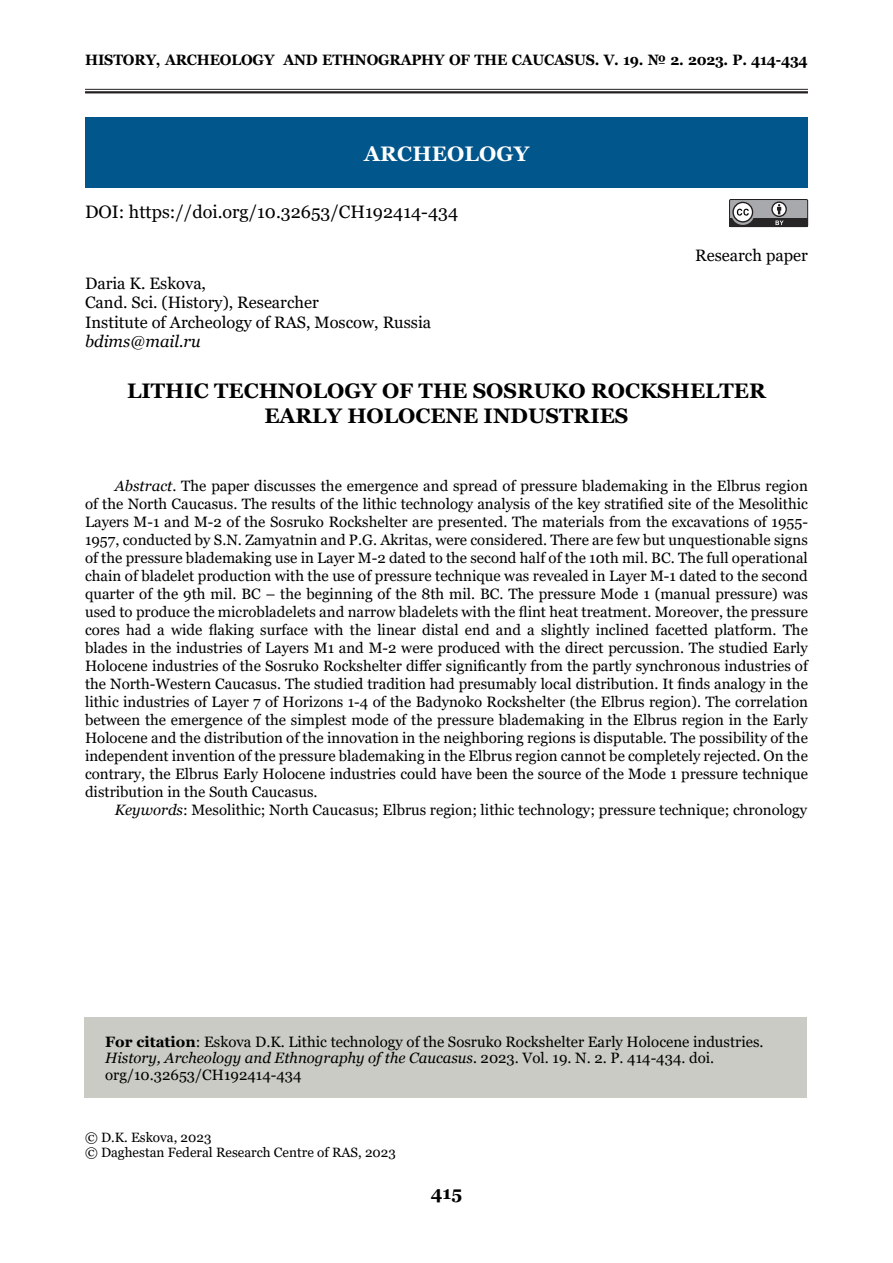
<style>
.page{position:relative;width:893px;height:1263px;background:#fff}
.page>*{position:absolute;margin:0;border:0;box-sizing:border-box;transform-origin:0 0}
.t1{font:700 21px/25.2px "Georgia";color:#000;text-align:center}
.t2{font:700 21px "Georgia";letter-spacing:.01em;color:#fff}
.t3{font:18px "Georgia";color:#000}
.t4{font:700 18px "Georgia";color:#000}
.t5{font:16.5px/19.5px "Georgia";color:#000}
.t6{font:italic 16.5px "Georgia";color:#000}
.t7{font:15px/18px "Georgia";color:#000}
.t8{font:700 15px "Georgia";letter-spacing:-.01em;color:#000;scale:.95 1}
.t9{font:13.5px/15px "Georgia";color:#000}
.s1{font-style:italic}
.s2{font-weight:700}
</style>
<div class="page">
<hr style="left:85px;top:89px;width:723px;height:1px;background:#231f20">
<hr style="left:85px;top:91px;width:723px;height:2px;background:#231f20">
<div style="left:729px;top:199px;width:79px;height:28px;background:#a8a9ad"></div>
<div style="left:729px;top:199px;width:79px;height:28px;border:1px solid #231f20"></div>
<div style="left:729px;top:218px;width:79px;height:9px;background:#282526"></div>
<svg style="left:732px;top:204px;width:22px;height:21px"></svg>
<svg style="left:772px;top:202px;width:14px;height:14px"></svg>
<div style="left:771px;top:201px;width:16px;height:16px;border:1px solid #231f20;border-radius:50%"></div>
<svg style="left:777px;top:204px;width:4px;height:10px"></svg>
<svg style="left:733px;top:202px;width:19px;height:20px"></svg>
<div style="left:732px;top:202px;width:21px;height:21px;border:1px solid #231f20;border-radius:50%"></div>
<svg style="left:775px;top:221px;width:9px;height:4px"></svg>
<svg style="left:737px;top:209px;width:12px;height:7px"></svg>
<div style="left:84px;top:1017px;width:723px;height:81px;background:#cacbc4"></div>
<div style="left:85px;top:117px;width:723px;height:71px;background:#01568c"></div>
<p class="t8" style="left:85px;top:50px;width:762px">HISTORY, ARCHEOLOGY AND ETHNOGRAPHY OF THE CAUCASUS. V. 19. № 2. 2023. P. 414-434</p>
<h1 class="t2" style="left:364px;top:140px;width:167px">ARCHEOLOGY</h1>
<p class="t3" style="left:85px;top:201px;width:375px">DOI: https://doi.org/10.32653/CH192414-434</p>
<p class="t5" style="left:695px;top:246px;width:114px">Research paper</p>
<p class="t5" style="left:85px;top:274px;width:348px">Daria K. Eskova,<br>Cand. Sci. (History), Researcher<br>Institute of Archeology of RAS, Moscow, Russia</p>
<p class="t6" style="left:85px;top:331px;width:117px">bdims@mail.ru</p>
<h1 class="t1" style="left:127px;top:378px;width:640px">LITHIC TECHNOLOGY OF THE SOSRUKO ROCKSHELTER<br>EARLY HOLOCENE INDUSTRIES</h1>
<p class="t7" style="left:85px;top:478px;width:724px;text-align:justify;text-indent:30px"><span class="s1">Abstract</span>. The paper discusses the emergence and spread of pressure blademaking in the Elbrus region of the North Caucasus. The results of the lithic technology analysis of the key stratified site of the Mesolithic Layers M-1 and M-2 of the Sosruko Rockshelter are presented. The materials from the excavations of 1955- 1957, conducted by S.N. Zamyatnin and P.G. Akritas, were considered. There are few but unquestionable signs of the pressure blademaking use in Layer M-2 dated to the second half of the 10th mil. BC. The full operational chain of bladelet production with the use of pressure technique was revealed in Layer M-1 dated to the second quarter of the 9th mil. BC – the beginning of the 8th mil. BC. The pressure Mode 1 (manual pressure) was used to produce the microbladelets and narrow bladelets with the flint heat treatment. Moreover, the pressure cores had a wide flaking surface with the linear distal end and a slightly inclined facetted platform. The blades in the industries of Layers M1 and M-2 were produced with the direct percussion. The studied Early Holocene industries of the Sosruko Rockshelter differ significantly from the partly synchronous industries of the North-Western Caucasus. The studied tradition had presumably local distribution. It finds analogy in the lithic industries of Layer 7 of Horizons 1-4 of the Badynoko Rockshelter (the Elbrus region). The correlation between the emergence of the simplest mode of the pressure blademaking in the Elbrus region in the Early Holocene and the distribution of the innovation in the neighboring regions is disputable. The possibility of the independent invention of the pressure blademaking in the Elbrus region cannot be completely rejected. On the contrary, the Elbrus Early Holocene industries could have been the source of the Mode 1 pressure technique distribution in the South Caucasus.</p>
<p class="t7" style="left:115px;top:802px;width:694px"><span class="s1">Keywords</span>: Mesolithic; North Caucasus; Elbrus region; lithic technology; pressure technique; chronology</p>
<p class="t7" style="left:105px;top:1034px;width:660px;line-height:16.5px"><span class="s2">For citation</span>: Eskova D.K. Lithic technology of the Sosruko Rockshelter Early Holocene industries.<br><span class="s1">History, Archeology and Ethnography of the Caucasus.</span> 2023. Vol. 19. N. 2. P. 414-434. doi. org/10.32653/CH192414-434</p>
<p class="t9" style="left:85px;top:1130px;width:312px">© D.K. Eskova, 2023<br>© Daghestan Federal Research Centre of RAS, 2023</p>
<p class="t4" style="left:431px;top:1181px;width:33px">415</p>
</div>
